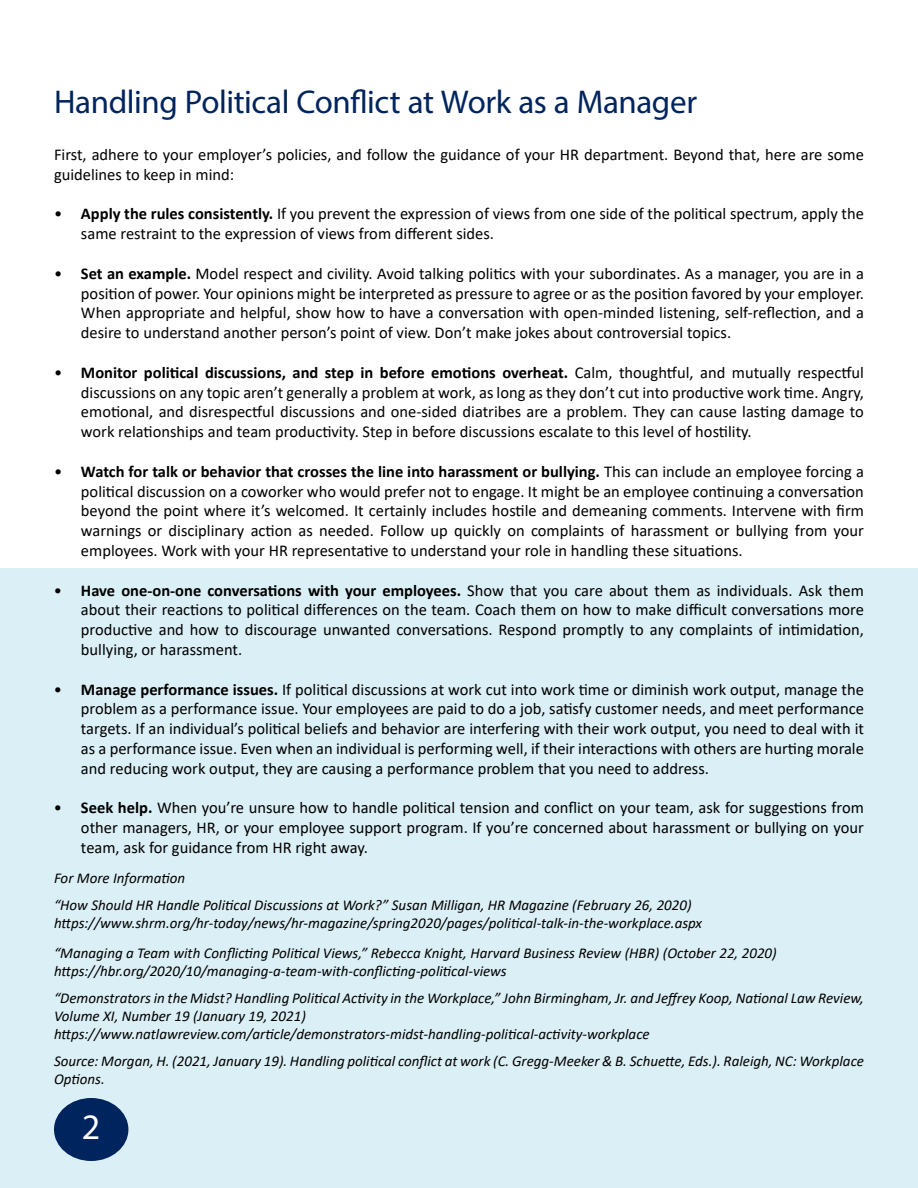
<style>
.page{position:relative;width:918px;height:1188px;background:#fff}
.page>*{position:absolute;margin:0;border:0;box-sizing:border-box;transform-origin:0 0}
.t1{font:36px "Myriad Pro";color:#fff}
.t2{font:33px "Myriad Pro";letter-spacing:-.01em;color:#00245d}
.t3{font:16.5px/19.8px "Calibri";color:#000;text-align:justify}
.t4{font:italic 15px/27px "Calibri";color:#000}
.s1{font-weight:700}
</style>
<div class="page">
<div style="left:1px;top:569px;width:917px;height:619px;background:#dbeff6"></div>
<div style="left:54px;top:1098px;width:74px;height:63px;background:#00245d;border-radius:50%"></div>
<h2 class="t2" style="left:54px;top:82px;width:645px">Handling Political Conflict at Work as a Manager</h2>
<p class="t3" style="left:54px;top:144px;width:812px">First, adhere to your employer’s policies, and follow the guidance of your HR department. Beyond that, here are some guidelines to keep in mind:</p>
<p class="t3" style="left:81px;top:204px;width:785px;text-indent:-27px">• <span class="s1">Apply the rules consistently.</span> If you prevent the expression of views from one side of the political spectrum, apply the same restraint to the expression of views from different sides.</p>
<p class="t3" style="left:81px;top:263px;width:784px;text-indent:-27px">• <span class="s1">Set an example.</span> Model respect and civility. Avoid talking politics with your subordinates. As a manager, you are in a position of power. Your opinions might be interpreted as pressure to agree or as the position favored by your employer.<br>When appropriate and helpful, show how to have a conversation with open-minded listening, self-reflection, and a desire to understand another person’s point of view. Don’t make jokes about controversial topics.</p>
<p class="t3" style="left:81px;top:362px;width:785px;text-indent:-27px">• <span class="s1">Monitor political discussions, and step in before emotions overheat.</span> Calm, thoughtful, and mutually respectful discussions on any topic aren’t generally a problem at work, as long as they don’t cut into productive work time. Angry, emotional, and disrespectful discussions and one-sided diatribes are a problem. They can cause lasting damage to work relationships and team productivity. Step in before discussions escalate to this level of hostility.</p>
<p class="t3" style="left:81px;top:461px;width:785px;text-indent:-27px">• <span class="s1">Watch for talk or behavior that crosses the line into harassment or bullying.</span> This can include an employee forcing a political discussion on a coworker who would prefer not to engage. It might be an employee continuing a conversation beyond the point where it’s welcomed. It certainly includes hostile and demeaning comments. Intervene with firm warnings or disciplinary action as needed. Follow up quickly on complaints of harassment or bullying from your employees. Work with your HR representative to understand your role in handling these situations.</p>
<p class="t3" style="left:81px;top:580px;width:785px;text-indent:-27px">• <span class="s1">Have one-on-one conversations with your employees.</span> Show that you care about them as individuals. Ask them about their reactions to political differences on the team. Coach them on how to make difficult conversations more productive and how to discourage unwanted conversations. Respond promptly to any complaints of intimidation, bullying, or harassment.</p>
<p class="t3" style="left:81px;top:679px;width:785px;text-indent:-27px">• <span class="s1">Manage performance issues.</span> If political discussions at work cut into work time or diminish work output, manage the problem as a performance issue. Your employees are paid to do a job, satisfy customer needs, and meet performance targets. If an individual’s political beliefs and behavior are interfering with their work output, you need to deal with it as a performance issue. Even when an individual is performing well, if their interactions with others are hurting morale and reducing work output, they are causing a performance problem that you need to address.</p>
<p class="t3" style="left:81px;top:798px;width:785px;text-indent:-27px">• <span class="s1">Seek help.</span> When you’re unsure how to handle political tension and conflict on your team, ask for suggestions from other managers, HR, or your employee support program. If you’re concerned about harassment or bullying on your team, ask for guidance from HR right away.</p>
<p class="t4" style="left:54px;top:864px;width:639px">For More Information<br>“How Should HR Handle Political Discussions at Work?” Susan Milligan, HR Magazine (February 26, 2020)</p>
<p class="t4" style="left:54px;top:907px;width:724px;line-height:30px">https://www.shrm.org/hr-today/news/hr-magazine/spring2020/pages/political-talk-in-the-workplace.aspx<br>“Managing a Team with Conflicting Political Views,” Rebecca Knight, Harvard Business Review (HBR) (October 22, 2020)</p>
<p class="t4" style="left:54px;top:957px;width:812px">https://hbr.org/2020/10/managing-a-team-with-conflicting-political-views<br>“Demonstrators in the Midst? Handling Political Activity in the Workplace,” John Birmingham, Jr. and Jeffrey Koop, National Law Review,</p>
<p class="t4" style="left:54px;top:1006px;width:597px;line-height:18px">Volume XI, Number 19 (January 19, 2021) https://www.natlawreview.com/article/demonstrators-midst-handling-political-activity-workplace</p>
<p class="t4" style="left:54px;top:1051px;width:811px;line-height:18px">Source: Morgan, H. (2021, January 19). Handling political conflict at work (C. Gregg-Meeker &amp; B. Schuette, Eds.). Raleigh, NC: Workplace<br>Options.</p>
<h1 class="t1" style="left:82px;top:1104px;width:20px">2</h1>
</div>
